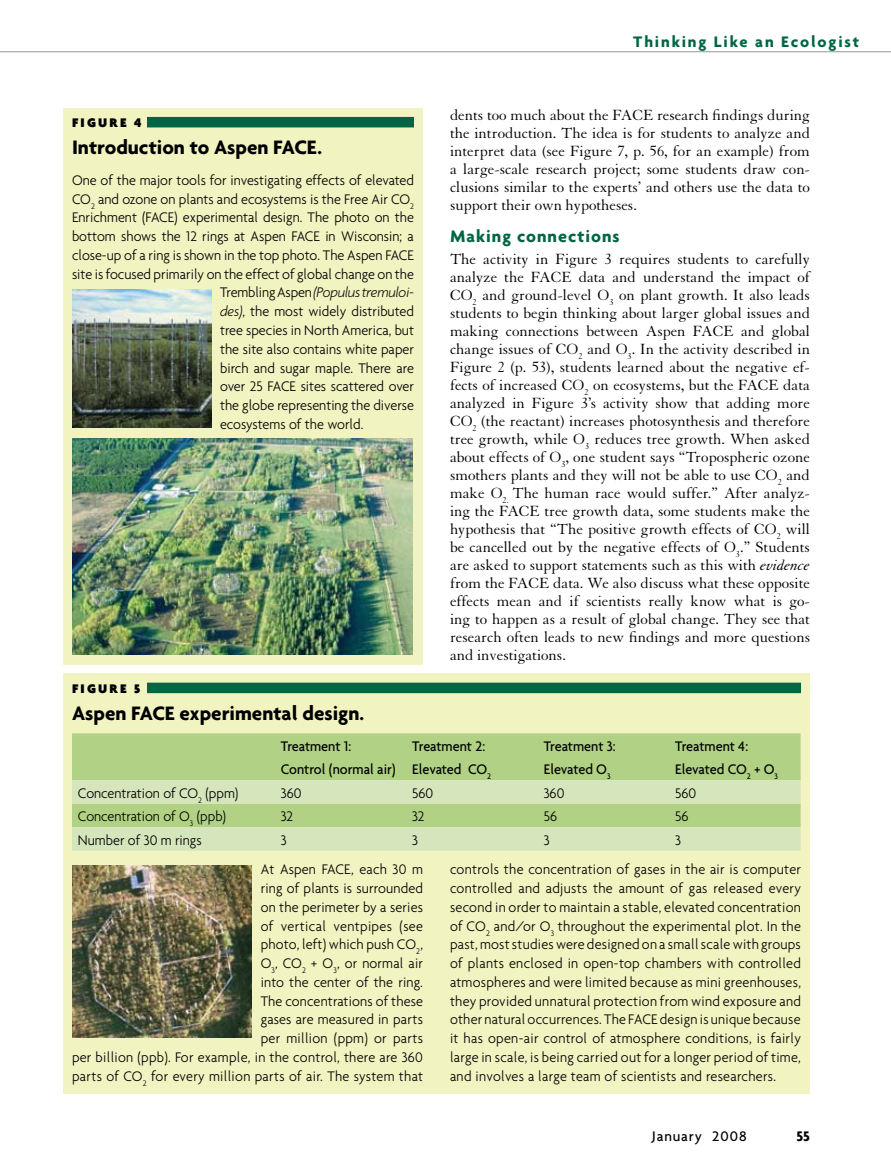
<style>
.page{position:relative;width:891px;height:1175px;background:#fff}
.page>*{position:absolute;margin:0;border:0;box-sizing:border-box;transform-origin:0 0}
.t1{font:700 21px "Agenda";color:#000}
.t2{font:700 18px "Agenda";letter-spacing:.055em;color:#006543}
.t3{font:700 16.5px "Agenda";letter-spacing:.11em;color:#006543}
.t4{font:16.05px/18px "Granjon";color:#000;text-align:justify}
.t5{font:300 15px/18.8px "Agenda";color:#000;text-align:right;scale:.95 1}
.t6{font:500 15px/23.2px "Agenda";color:#000;scale:.95 1}
.t7{font:italic 300 15px "Agenda";letter-spacing:-.01em;color:#000;scale:.95 1}
.t8{font:500 15px "Agenda";letter-spacing:.055em;color:#000}
.t9{font:700 15px "Agenda";color:#000}
.t10{font:900 13.5px "Agenda";letter-spacing:.165em;color:#000}
.s1{font-style:normal}
.s2{font-style:italic}
</style>
<div class="page">
<hr style="left:0;top:51px;width:891px;height:1px;background:#939598">
<div style="left:63px;top:108px;width:360px;height:556px;background:#f1f3c1"></div>
<div style="left:147px;top:117px;width:267px;height:10px;background:#006543"></div>
<img style="left:73px;top:439px;width:340px;height:215px">
<img style="left:73px;top:290px;width:138px;height:138px">
<div style="left:63px;top:673px;width:747px;height:421px;background:#f1f3c1"></div>
<div style="left:147px;top:682px;width:654px;height:11px;background:#006543"></div>
<div style="left:72px;top:733px;width:729px;height:47px;background:#b1d184"></div>
<svg style="left:72px;top:780px;width:729px;height:70px;background:#c9dea9"></svg>
<img style="left:72px;top:865px;width:180px;height:172px">
<p class="t10" style="left:72px;top:114px;width:71px">FIGURE 4</p>
<h1 class="t1" style="left:72px;top:135px;width:252px">Introduction to Aspen FACE.</h1>
<p class="t5" style="left:72px;top:170px;width:362px">One of the major tools for investigating effects of elevated</p>
<p class="t5" style="left:72px;top:189px;width:362px">CO<sub>2</sub> and ozone on plants and ecosystems is the Free Air CO<sub>2</sub></p>
<p class="t5" style="left:72px;top:208px;width:361px">Enrichment (FACE) experimental design. The photo on the</p>
<p class="t5" style="left:72px;top:227px;width:362px">bottom shows the 12 rings at Aspen FACE in Wisconsin; a</p>
<p class="t5" style="left:72px;top:245px;width:362px">close-up of a ring is shown in the top photo. The Aspen FACE</p>
<p class="t5" style="left:72px;top:264px;width:362px">site is focused primarily on the effect of global change on the</p>
<p class="t7" style="left:220px;top:284px;width:206px"><span class="s1">Trembling Aspen</span> (Populus tremuloi-</p>
<p class="t5" style="left:220px;top:302px;width:206px"><span class="s2">des)</span>, the most widely distributed</p>
<p class="t5" style="left:220px;top:320px;width:206px">tree species in North America, but</p>
<p class="t5" style="left:220px;top:339px;width:206px">the site also contains white paper</p>
<p class="t5" style="left:220px;top:358px;width:206px">birch and sugar maple. There are</p>
<p class="t5" style="left:220px;top:377px;width:206px">over 25 FACE sites scattered over</p>
<p class="t5" style="left:220px;top:395px;width:206px">the globe representing the diverse</p>
<p class="t5" style="left:220px;top:414px;width:152px">ecosystems of the world.</p>
<p class="t3" style="left:633px;top:31px;width:228px">Thinking Like an Ecologist</p>
<p class="t4" style="left:450px;top:106px;width:362px">dents too much about the FACE research findings during the introduction. The idea is for students to analyze and interpret data (see Figure 7, p. 56, for an example) from a large-scale research project; some students draw con&shy;clusions similar to the experts’ and others use the data to support their own hypotheses.</p>
<p class="t2" style="left:450px;top:225px;width:171px">Making connections</p>
<p class="t4" style="left:450px;top:250px;width:362px">The activity in Figure 3 requires students to carefully analyze the FACE data and understand the impact of CO<sub>2</sub> and ground-level O<sub>3</sub> on plant growth. It also leads students to begin thinking about larger global issues and making connections between Aspen FACE and global change issues of CO<sub>2</sub> and O<sub>3</sub>. In the activity described in Figure 2 (p. 53), students learned about the negative ef&shy;fects of increased CO<sub>2</sub> on ecosystems, but the FACE data analyzed in Figure 3’s activity show that adding more CO<sub>2</sub> (the reactant) increases photosynthesis and therefore tree growth, while O<sub>3</sub> reduces tree growth. When asked about effects of O<sub>3</sub>, one student says “Tropospheric ozone smothers plants and they will not be able to use CO<sub>2</sub> and make O<sub>2.</sub> The human race would suffer.” After analyz&shy;ing the FACE tree growth data, some students make the hypothesis that “The positive growth effects of CO<sub>2</sub> will be cancelled out by the negative effects of O<sub>3</sub>.” Students are asked to support statements such as this with <span class="s2">evidence </span>from the FACE data. We also discuss what these opposite effects mean and if scientists really know what is go&shy;ing to happen as a result of global change. They see that research often leads to new findings and more questions and investigations.</p>
<p class="t10" style="left:72px;top:680px;width:70px">FIGURE 5</p>
<h1 class="t1" style="left:72px;top:700px;width:294px">Aspen FACE experimental design.</h1>
<p class="t6" style="left:281px;top:734px;width:122px">Treatment 1:<br>Control (normal air)</p>
<p class="t6" style="left:412px;top:734px;width:85px">Treatment 2:<br>Elevated CO<sub>2</sub></p>
<p class="t6" style="left:544px;top:734px;width:77px">Treatment 3:<br>Elevated O<sub>3</sub></p>
<p class="t6" style="left:675px;top:734px;width:110px">Treatment 4:<br>Elevated CO<sub>2</sub> + O<sub>3</sub></p>
<p class="t5" style="left:78px;top:783px;width:170px">Concentration of CO<sub>2</sub> (ppm)</p>
<p class="t5" style="left:281px;top:783px;width:23px">360</p>
<p class="t5" style="left:412px;top:783px;width:24px">560</p>
<p class="t5" style="left:544px;top:783px;width:23px">360</p>
<p class="t5" style="left:675px;top:783px;width:24px">560</p>
<p class="t5" style="left:78px;top:806px;width:157px">Concentration of O<sub>3</sub> (ppb)</p>
<p class="t5" style="left:281px;top:806px;width:14px">32</p>
<p class="t5" style="left:412px;top:806px;width:14px">32</p>
<p class="t5" style="left:544px;top:806px;width:16px">56</p>
<p class="t5" style="left:675px;top:806px;width:16px">56</p>
<p class="t5" style="left:78px;top:830px;width:132px">Number of 30 m rings</p>
<p class="t5" style="left:281px;top:830px;width:8px">3</p>
<p class="t5" style="left:412px;top:830px;width:8px">3</p>
<p class="t5" style="left:544px;top:830px;width:8px">3</p>
<p class="t5" style="left:675px;top:830px;width:8px">3</p>
<p class="t5" style="left:72px;top:860px;width:371px">At Aspen FACE, each 30 m<br>ring of plants is surrounded<br>on the perimeter by a series<br>of vertical ventpipes (see<br>photo, left) which push CO<sub>2</sub>,<br>O<sub>3</sub>, CO<sub>2</sub> + O<sub>3</sub>, or normal air<br>into the center of the ring.<br>The concentrations of these<br>gases are measured in parts<br>per million (ppm) or parts<br>per billion (ppb). For example, in the control, there are 360 parts of CO<sub>2</sub> for every million parts of air. The system that</p>
<p class="t5" style="left:450px;top:860px;width:371px;text-align:justify">controls the concentration of gases in the air is computer controlled and adjusts the amount of gas released every second in order to maintain a stable, elevated concentration of CO<sub>2</sub> and/or O<sub>3</sub> throughout the experimental plot. In the past, most studies were designed on a small scale with groups of plants enclosed in open-top chambers with controlled atmospheres and were limited because as mini greenhouses, they provided unnatural protection from wind exposure and other natural occurrences. The FACE design is unique because it has open-air control of atmosphere conditions, is fairly large in scale, is being carried out for a longer period of time, and involves a large team of scientists and researchers.</p>
<p class="t8" style="left:652px;top:1126px;width:97px">January 2008</p>
<p class="t9" style="left:796px;top:1126px;width:15px">55</p>
</div>
